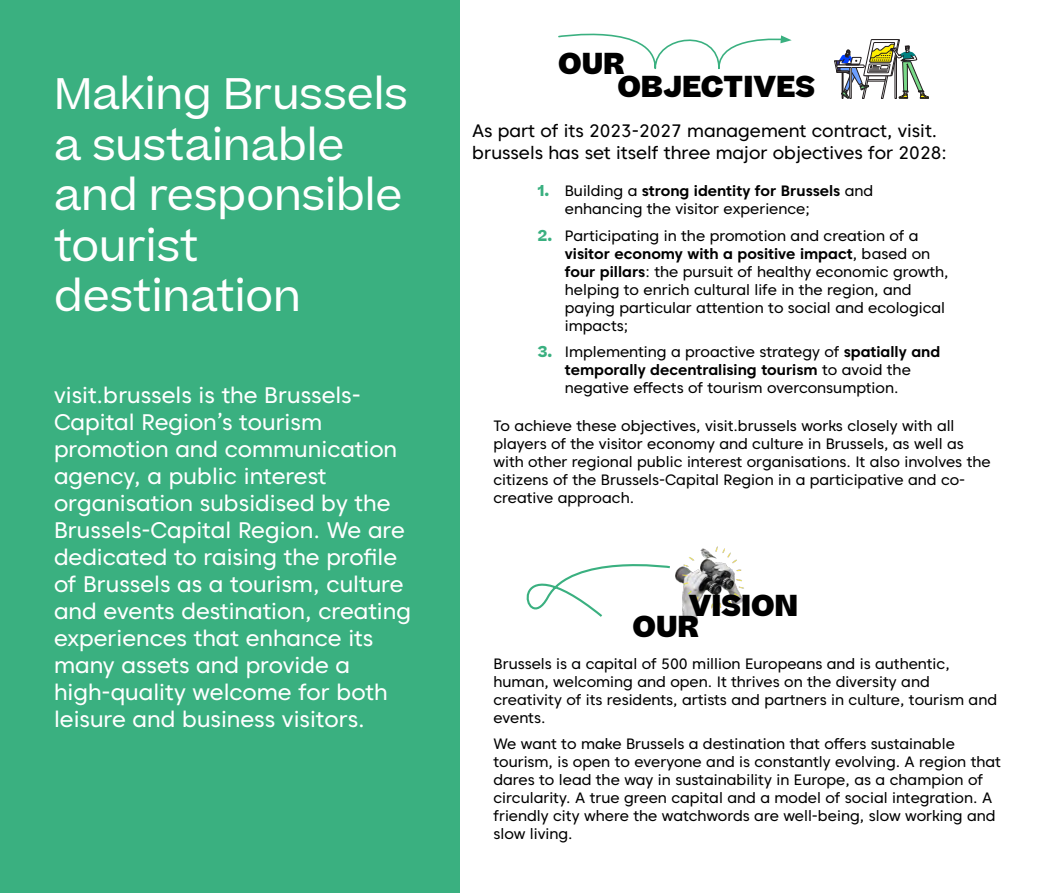
<style>
.page{position:relative;width:1055px;height:893px;background:#fff}
.page>*{position:absolute;margin:0;border:0;box-sizing:border-box;transform-origin:0 0}
.t1{font:42px/50.4px "Beatrice";color:#fff}
.t2{font:800 28.8px/22.5px "Beatrice";color:#000}
.t3{font:22.5px/27px "Caros";color:#fff}
.Chapeau{font:18px/21.6px "Caros";color:#000}
.Body{font:15px/18px "Caros";color:#000}
.s1{font-family:"Beatrice";font-weight:700;color:#3ab080}
.s2{font-weight:700}
</style>
<div class="page">
<div style="left:0;top:0;width:459px;height:893px;background:#3ab080"></div>
<svg style="left:558px;top:33px;width:233px;height:37px"></svg>
<svg style="left:834px;top:39px;width:94px;height:60px"></svg>
<img style="left:675px;top:546px;width:69px;height:76px">
<svg style="left:526px;top:564px;width:144px;height:53px"></svg>
<p class="t1" style="left:54px;top:69px;width:355px">Making Brussels a sustainable and responsible tourist destination</p>
<p class="t3" style="left:54px;top:381px;width:358px">visit.brussels is the Brussels-<br>Capital Region’s tourism promotion and communication agency, a public interest organisation subsidised by the<br>Brussels-Capital Region. We are dedicated to raising the profile of Brussels as a tourism, culture and events destination, creating experiences that enhance its many assets and provide a high-quality welcome for both leisure and business visitors.</p>
<p class="t2" style="left:617px;top:53px;width:199px;text-indent:-59px">OUR<br>OBJECTIVES</p>
<p class="Chapeau" style="left:472px;top:120px;width:476px">As part of its 2023-2027 management contract, visit. brussels has set itself three major objectives for 2028:</p>
<p class="Body" style="left:565px;top:181px;width:310px;text-indent:-27px"><span class="s1">1.</span> Building a <span class="s2">strong identity for Brussels</span> and enhancing the visitor experience;</p>
<p class="Body" style="left:565px;top:226px;width:385px;text-indent:-27px"><span class="s1">2.</span> Participating in the promotion and creation of a <span class="s2">visitor economy with a positive impact</span>, based on <span class="s2">four pillars</span>: the pursuit of healthy economic growth, helping to enrich cultural life in the region, and paying particular attention to social and ecological impacts;</p>
<p class="Body" style="left:565px;top:342px;width:377px;text-indent:-27px"><span class="s1">3.</span> Implementing a proactive strategy of <span class="s2">spatially and temporally decentralising tourism</span> to avoid the negative effects of tourism overconsumption.</p>
<p class="Body" style="left:493px;top:416px;width:498px">To achieve these objectives, visit.brussels works closely with all players of the visitor economy and culture in Brussels, as well as with other regional public interest organisations. It also involves the citizens of the Brussels-Capital Region in a participative and co&shy;creative approach.</p>
<p class="t2" style="left:688px;top:594px;width:111px">VISION</p>
<p class="t2" style="left:632px;top:615px;width:68px">OUR</p>
<p class="Body" style="left:493px;top:654px;width:505px">Brussels is a capital of 500 million Europeans and is authentic, human, welcoming and open. It thrives on the diversity and creativity of its residents, artists and partners in culture, tourism and events.</p>
<p class="Body" style="left:493px;top:734px;width:509px">We want to make Brussels a destination that offers sustainable tourism, is open to everyone and is constantly evolving. A region that dares to lead the way in sustainability in Europe, as a champion of circularity. A true green capital and a model of social integration. A friendly city where the watchwords are well-being, slow working and slow living.</p>
</div>
